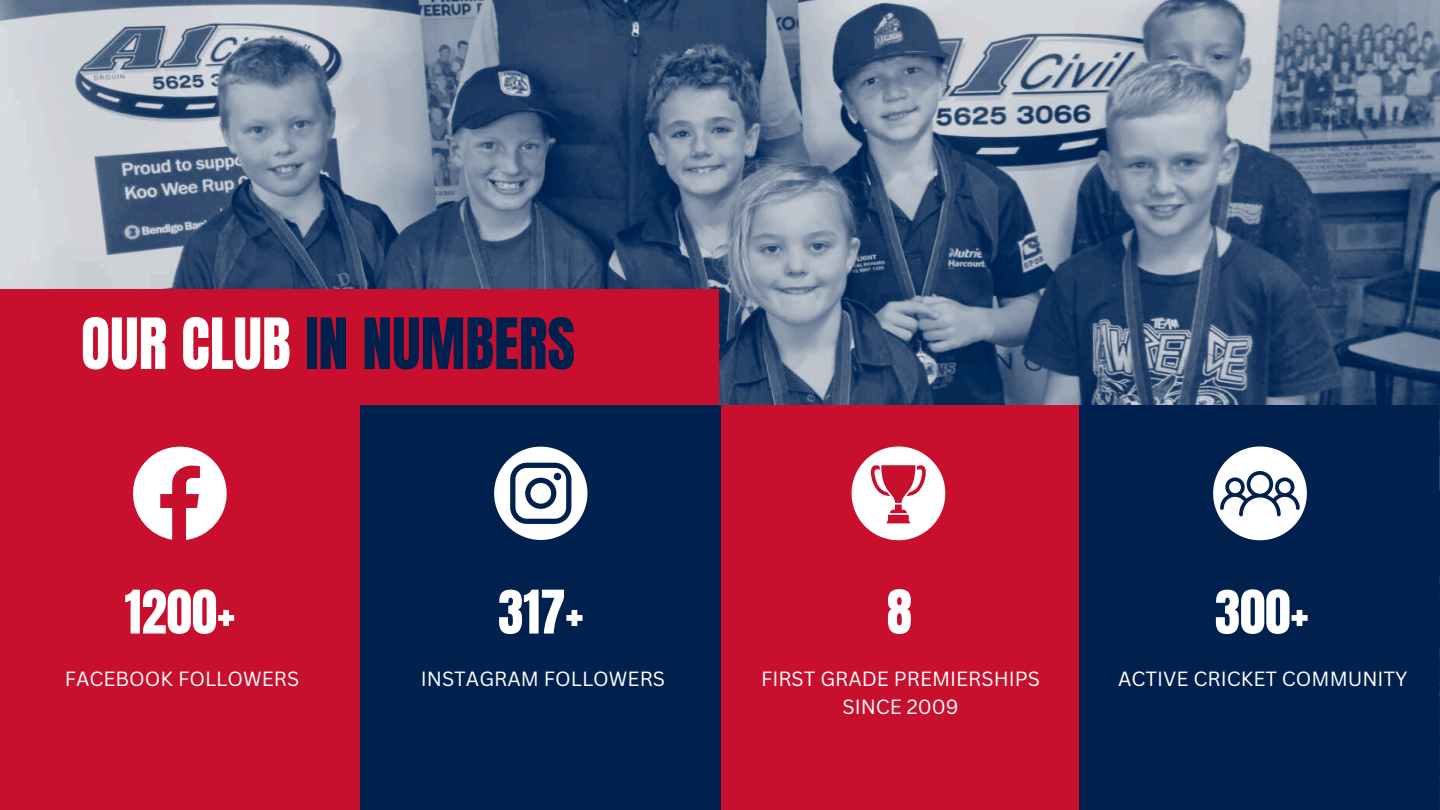
<style>
.page{position:relative;width:1440px;height:810px;background:#fff}
.page>*{position:absolute;margin:0;border:0;box-sizing:border-box;transform-origin:0 0}
.t1{font:60px "Anton";color:#00214d}
.t2{font:51px "Anton";color:#fff}
.t3{font:20px/27.8px "Canva Sans";color:#fff;text-align:center}
.s1{color:#fff}
</style>
<div class="page">
<img style="left:0;top:0;width:1440px;height:810px">
<div style="left:720px;top:405px;width:359px;height:405px;background:#c8102e"></div>
<div style="left:0;top:383px;width:360px;height:427px;background:#c8102e"></div>
<div style="left:360px;top:405px;width:361px;height:405px;background:#00214d"></div>
<div style="left:1079px;top:405px;width:360px;height:405px;background:#00214d"></div>
<svg style="left:133px;top:447px;width:94px;height:93px"></svg>
<svg style="left:494px;top:447px;width:93px;height:93px"></svg>
<div style="left:0;top:290px;width:719px;height:115px;background:#c8102e"></div>
<svg style="left:1213px;top:447px;width:94px;height:93px"></svg>
<svg style="left:852px;top:447px;width:93px;height:93px"></svg>
<p class="t1" style="left:81px;top:301px;width:496px"><span class="s1">OUR CLUB</span> IN NUMBERS</p>
<h2 class="t2" style="left:125px;top:575px;width:112px">1200+</h2>
<p class="t2" style="left:498px;top:575px;width:87px">317+</p>
<h1 class="t2" style="left:887px;top:575px;width:27px">8</h1>
<p class="t2" style="left:1215px;top:575px;width:95px">300+</p>
<p class="t3" style="left:65px;top:664px;width:236px">FACEBOOK FOLLOWERS</p>
<h2 class="t3" style="left:761px;top:664px;width:280px">FIRST GRADE PREMIERSHIPS<br>SINCE 2009</h2>
<p class="t3" style="left:421px;top:664px;width:246px">INSTAGRAM FOLLOWERS</p>
<p class="t3" style="left:1118px;top:664px;width:291px">ACTIVE CRICKET COMMUNITY</p>
</div>
